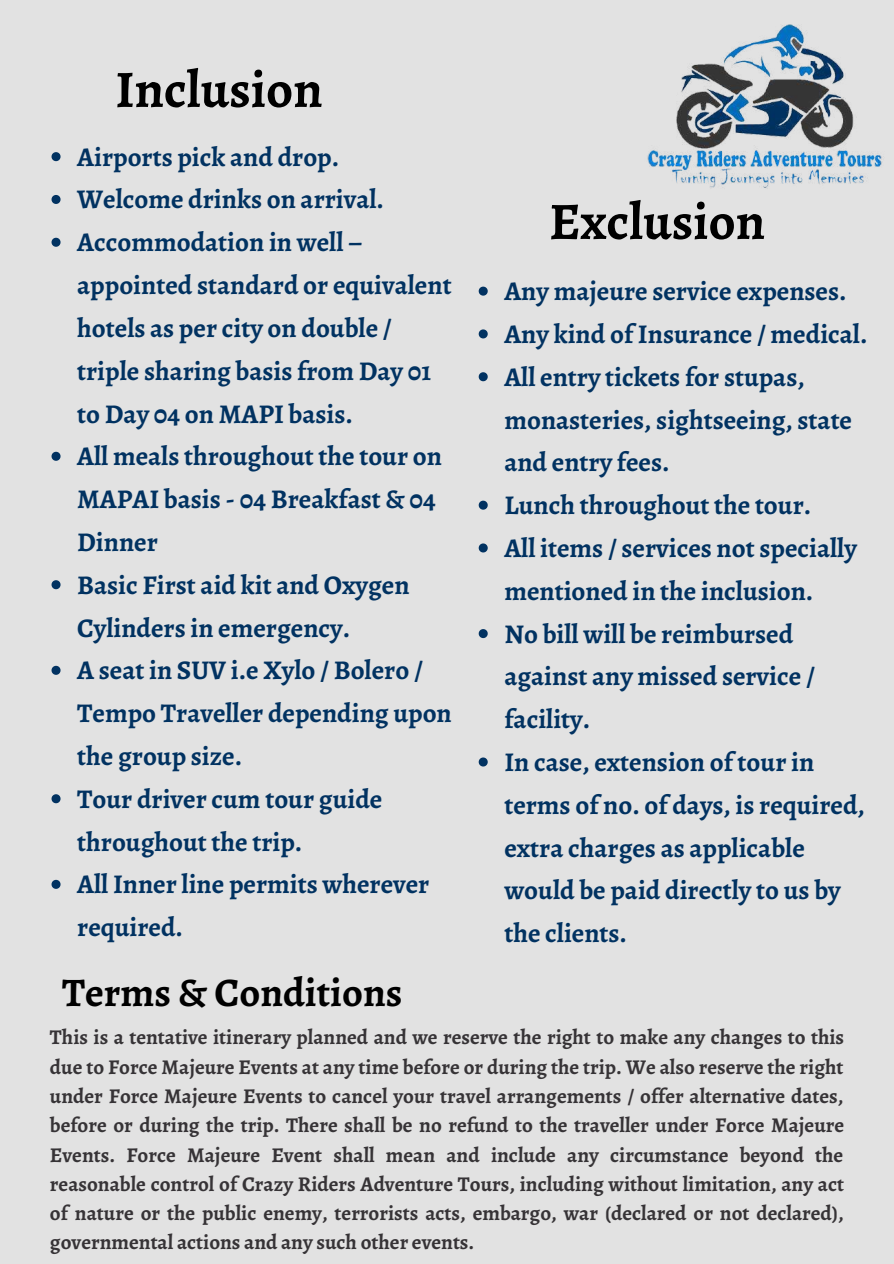
<style>
.page{position:relative;width:894px;height:1264px;background:#fff}
.page>*{position:absolute;margin:0;border:0;box-sizing:border-box;transform-origin:0 0}
.t1{font:700 52.5px "Alegreya";color:#000}
.t2{font:700 40.5px "Alegreya";color:#000}
.t3{font:700 27px/42.8px "Alegreya";color:#013261}
.t4{font:700 21px/29.2px "Alegreya";color:#363336;text-align:justify}
</style>
<div class="page">
<div style="left:0;top:0;width:893px;height:1263px;background:#e2e2e2"></div>
<img style="left:647px;top:24px;width:235px;height:165px">
<svg style="left:51px;top:152px;width:10px;height:9px"></svg>
<svg style="left:51px;top:195px;width:10px;height:9px"></svg>
<svg style="left:51px;top:238px;width:10px;height:9px"></svg>
<svg style="left:51px;top:452px;width:10px;height:9px"></svg>
<svg style="left:51px;top:580px;width:10px;height:9px"></svg>
<svg style="left:51px;top:665px;width:10px;height:10px"></svg>
<svg style="left:51px;top:794px;width:10px;height:9px"></svg>
<svg style="left:51px;top:879px;width:10px;height:9px"></svg>
<svg style="left:478px;top:286px;width:9px;height:9px"></svg>
<svg style="left:478px;top:329px;width:9px;height:9px"></svg>
<svg style="left:478px;top:372px;width:9px;height:9px"></svg>
<svg style="left:478px;top:500px;width:9px;height:9px"></svg>
<svg style="left:478px;top:543px;width:9px;height:9px"></svg>
<svg style="left:478px;top:629px;width:9px;height:9px"></svg>
<svg style="left:478px;top:757px;width:9px;height:9px"></svg>
<h1 class="t1" style="left:115px;top:53px;width:209px">Inclusion</h1>
<p class="t3" style="left:77px;top:135px;width:376px">Airports pick and drop.<br>Welcome drinks on arrival.<br>Accommodation in well – appointed standard or equivalent hotels as per city on double / triple sharing basis from Day 01 to Day 04 on MAPI basis.<br>All meals throughout the tour on<br>MAPAI basis - 04 Breakfast &amp; 04<br>Dinner<br>Basic First aid kit and Oxygen<br>Cylinders in emergency.<br>A seat in SUV i.e Xylo / Bolero /<br>Tempo Traveller depending upon the group size.<br>Tour driver cum tour guide throughout the trip.<br>All Inner line permits wherever required.</p>
<h1 class="t1" style="left:549px;top:185px;width:217px">Exclusion</h1>
<p class="t3" style="left:504px;top:270px;width:364px">Any majeure service expenses.<br>Any kind of Insurance / medical.<br>All entry tickets for stupas, monasteries, sightseeing, state and entry fees.<br>Lunch throughout the tour.<br>All items / services not specially mentioned in the inclusion.<br>No bill will be reimbursed against any missed service / facility.<br>In case, extension of tour in terms of no. of days, is required, extra charges as applicable would be paid directly to us by the clients.</p>
<h2 class="t2" style="left:62px;top:964px;width:341px">Terms &amp; Conditions</h2>
<p class="t4" style="left:50px;top:1022px;width:795px">This is a tentative itinerary planned and we reserve the right to make any changes to this due to Force Majeure Events at any time before or during the trip. We also reserve the right under Force Majeure Events to cancel your travel arrangements / offer alternative dates, before or during the trip. There shall be no refund to the traveller under Force Majeure Events. Force Majeure Event shall mean and include any circumstance beyond the reasonable control of Crazy Riders Adventure Tours, including without limitation, any act of nature or the public enemy, terrorists acts, embargo, war (declared or not declared), governmental actions and any such other events.</p>
</div>
